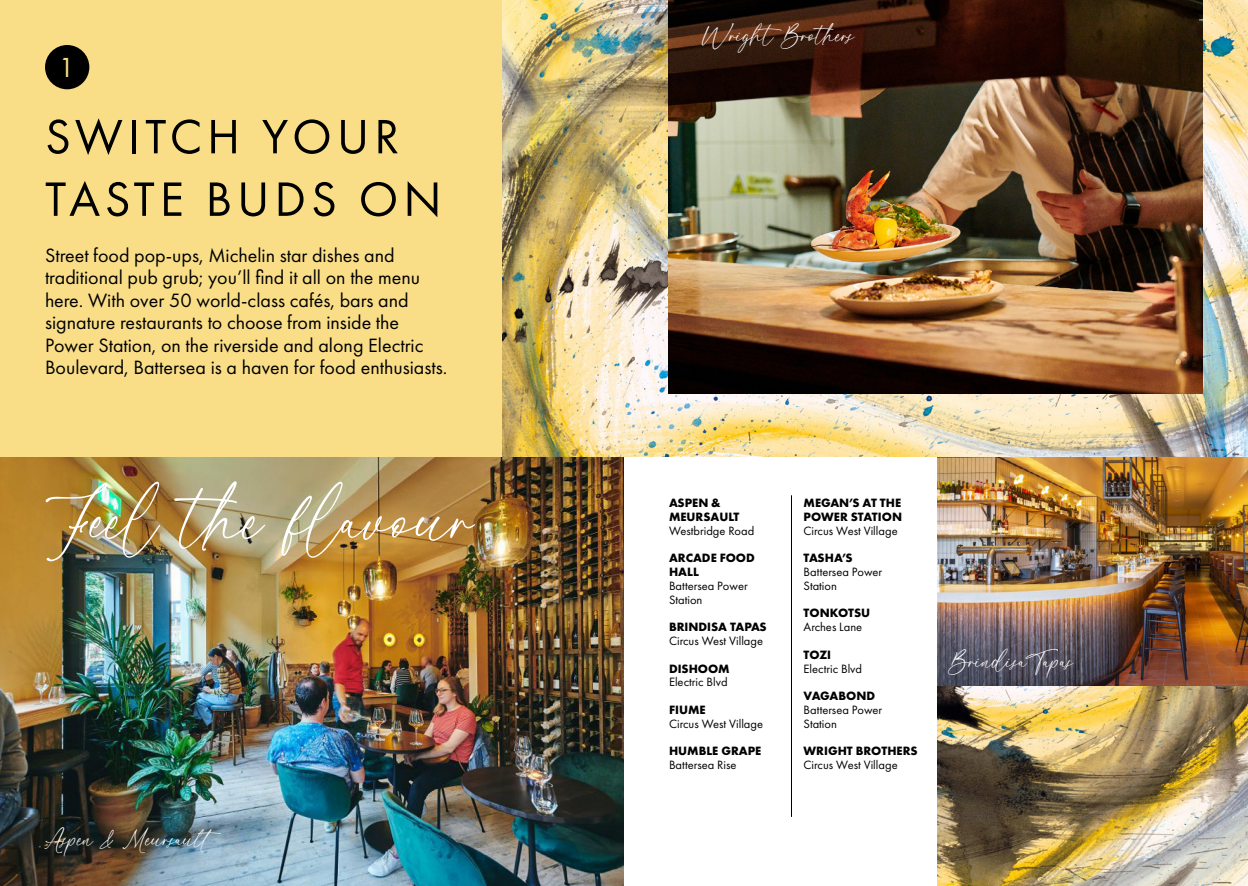
<style>
.page{position:relative;width:1248px;height:886px;background:#fff}
.page>*{position:absolute;margin:0;border:0;box-sizing:border-box;transform-origin:0 0}
.t1{font:81px "Hamilton";color:#fff}
.t2{font:50px/62.5px "Futura PT";letter-spacing:.1em;color:#000}
.t3{font:28.62px "Futura PT";color:#f9de87}
.t4{font:25.88px "Hamilton";color:#fff}
.t5{font:20px/22.5px "Futura PT";color:#000}
.t6{font:12.5px/13.8px "Futura PT";color:#000}
.t7{font:700 12.5px/13.8px "Futura PT";color:#000}
</style>
<div class="page">
<div style="left:0;top:0;width:624px;height:886px;background:#f9de87"></div>
<img style="left:502px;top:0;width:745px;height:886px">
<img style="left:935px;top:457px;width:312px;height:229px">
<img style="left:0;top:457px;width:624px;height:429px">
<img style="left:668px;top:0;width:534px;height:393px">
<div style="left:45px;top:45px;width:44px;height:44px;background:#000;border-radius:50%"></div>
<div style="left:624px;top:457px;width:311px;height:429px;background:#fff"></div>
<hr style="left:791px;top:495px;width:1px;height:322px;background:#000">
<h3 class="t3" style="left:58px;top:50px;width:18px">1</h3>
<h2 class="t2" style="left:45px;top:105px;width:398px">SWITCH YOUR<br>TASTE BUDS ON</h2>
<p class="t5" style="left:45px;top:243px;width:404px">Street food pop-ups, Michelin star dishes and traditional pub grub; you’ll find it all on the menu here. With over 50 world-class cafés, bars and signature restaurants to choose from inside the Power Station, on the riverside and along Electric Boulevard, Battersea is a haven for food enthusiasts.</p>
<h1 class="t1" style="left:45px;top:462px;width:429px">Feel the flavour</h1>
<p class="t4" style="left:45px;top:821px;width:179px">Aspen &amp; Meursault</p>
<p class="t4" style="left:702px;top:17px;width:154px">WrightBrothers</p>
<p class="t7" style="left:669px;top:496px;width:72px">ASPEN &amp;<br>MEURSAULT</p>
<p class="t6" style="left:669px;top:524px;width:87px">Westbridge Road</p>
<p class="t7" style="left:669px;top:551px;width:87px">ARCADE FOOD<br>HALL</p>
<p class="t6" style="left:669px;top:579px;width:80px">Battersea Power<br>Station</p>
<p class="t7" style="left:669px;top:620px;width:99px">BRINDISA TAPAS</p>
<p class="t6" style="left:669px;top:634px;width:96px">Circus West Village</p>
<p class="t7" style="left:669px;top:661px;width:62px">DISHOOM</p>
<p class="t6" style="left:669px;top:675px;width:60px">Electric Blvd</p>
<p class="t7" style="left:669px;top:702px;width:38px">FIUME</p>
<p class="t6" style="left:669px;top:716px;width:96px">Circus West Village</p>
<p class="t7" style="left:669px;top:744px;width:94px">HUMBLE GRAPE</p>
<p class="t6" style="left:669px;top:758px;width:69px">Battersea Rise</p>
<p class="t7" style="left:803px;top:496px;width:100px">MEGAN’S AT THE<br>POWER STATION</p>
<p class="t6" style="left:803px;top:524px;width:96px">Circus West Village</p>
<p class="t7" style="left:803px;top:551px;width:51px">TASHA’S</p>
<p class="t6" style="left:803px;top:565px;width:80px">Battersea Power<br>Station</p>
<p class="t7" style="left:803px;top:606px;width:68px">TONKOTSU</p>
<p class="t6" style="left:803px;top:620px;width:60px">Arches Lane</p>
<p class="t7" style="left:803px;top:647px;width:29px">TOZI</p>
<p class="t6" style="left:803px;top:661px;width:60px">Electric Blvd</p>
<p class="t7" style="left:803px;top:689px;width:73px">VAGABOND</p>
<p class="t6" style="left:803px;top:703px;width:80px">Battersea Power<br>Station</p>
<p class="t7" style="left:803px;top:744px;width:116px">WRIGHT BROTHERS</p>
<p class="t6" style="left:803px;top:758px;width:96px">Circus West Village</p>
<p class="t4" style="left:948px;top:642px;width:126px">BrindisaTapas</p>
</div>
